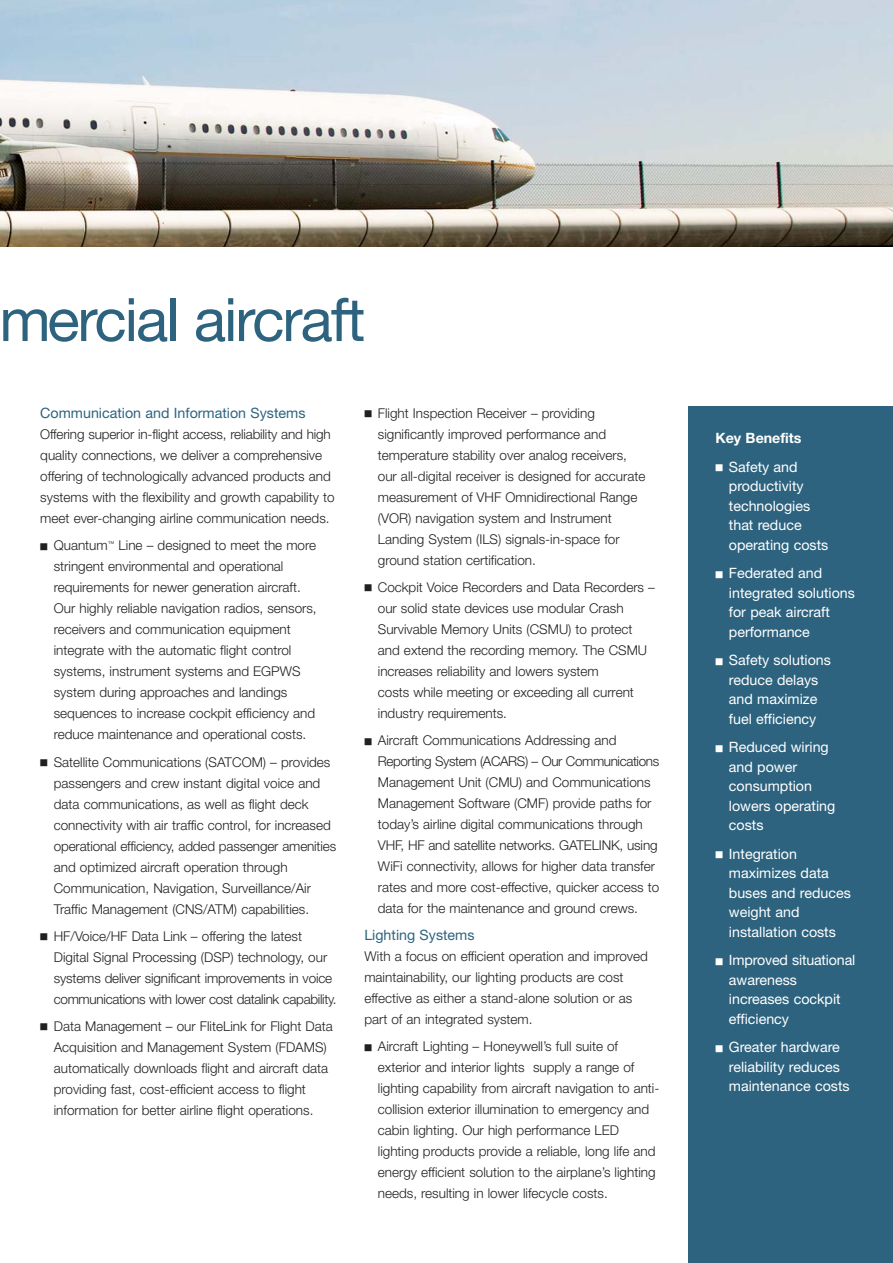
<style>
.page{position:relative;width:893px;height:1263px;background:#fff}
.page>*{position:absolute;margin:0;border:0;box-sizing:border-box;transform-origin:0 0}
.t1{font:60px "Helvetica Neue";letter-spacing:-.035em;color:#2d637f}
.t2{font:14.25px/19.5px "Helvetica Neue";color:#fff}
.t3{font:14.25px "Helvetica Neue";color:#2d637f}
.t4{font:700 14.25px "Helvetica Neue";color:#fff}
.t5{font:300 13.5px/21px "Helvetica Neue";color:#231f20}
</style>
<div class="page">
<div style="left:688px;top:406px;width:204px;height:857px;background:#2d637f"></div>
<img style="left:0;top:0;width:892px;height:247px">
<h1 class="t1" style="left:-1px;top:298px;width:367px">mercial aircraft</h1>
<p class="t3" style="left:40px;top:408px;width:267px">Communication and Information Systems</p>
<p class="t5" style="left:40px;top:425px;width:296px">Offering superior in-flight access, reliability and high quality connections, we deliver a comprehensive offering of technologically advanced products and systems with the flexibility and growth capability to meet ever-changing airline communication needs.</p>
<p class="t5" style="left:54px;top:536px;width:264px;text-indent:-14px">■ Quantum<sup>™</sup> Line – designed to meet the more stringent environmental and operational requirements for newer generation aircraft.<br>Our highly reliable navigation radios, sensors, receivers and communication equipment integrate with the automatic flight control systems, instrument systems and EGPWS system during approaches and landings sequences to increase cockpit efficiency and reduce maintenance and operational costs.</p>
<p class="t5" style="left:54px;top:753px;width:284px;text-indent:-14px">■ Satellite Communications (SATCOM) – provides passengers and crew instant digital voice and data communications, as well as flight deck connectivity with air traffic control, for increased operational efficiency, added passenger amenities and optimized aircraft operation through Communication, Navigation, Surveillance/Air Traffic Management (CNS/ATM) capabilities.</p>
<p class="t5" style="left:54px;top:927px;width:284px;text-indent:-14px">■ HF/Voice/HF Data Link – offering the latest Digital Signal Processing (DSP) technology, our systems deliver significant improvements in voice communications with lower cost datalink capability.</p>
<p class="t5" style="left:54px;top:1017px;width:280px;text-indent:-14px">■ Data Management – our FliteLink for Flight Data Acquisition and Management System (FDAMS) automatically downloads flight and aircraft data providing fast, cost-efficient access to flight information for better airline flight operations.</p>
<p class="t5" style="left:378px;top:404px;width:269px;text-indent:-14px">■ Flight Inspection Receiver – providing significantly improved performance and temperature stability over analog receivers, our all-digital receiver is designed for accurate measurement of VHF Omnidirectional Range (VOR) navigation system and Instrument Landing System (ILS) signals-in-space for ground station certification.</p>
<p class="t5" style="left:378px;top:578px;width:279px;text-indent:-14px">■ Cockpit Voice Recorders and Data Recorders – our solid state devices use modular Crash Survivable Memory Units (CSMU) to protect and extend the recording memory. The CSMU increases reliability and lowers system<br>costs while meeting or exceeding all current industry requirements.</p>
<p class="t5" style="left:378px;top:731px;width:283px;text-indent:-14px">■ Aircraft Communications Addressing and Reporting System (ACARS) – Our Communications Management Unit (CMU) and Communications Management Software (CMF) provide paths for today’s airline digital communications through VHF, HF and satellite networks. GATELINK, using WiFi connectivity, allows for higher data transfer rates and more cost-effective, quicker access to data for the maintenance and ground crews.</p>
<p class="t3" style="left:364px;top:930px;width:112px">Lighting Systems</p>
<p class="t5" style="left:364px;top:947px;width:285px">With a focus on efficient operation and improved maintainability, our lighting products are cost effective as either a stand-alone solution or as part of an integrated system.</p>
<p class="t5" style="left:378px;top:1037px;width:283px;text-indent:-14px">■ Aircraft Lighting – Honeywell’s full suite of exterior and interior lights supply a range of lighting capability from aircraft navigation to anti&shy;collision exterior illumination to emergency and cabin lighting. Our high performance LED lighting products provide a reliable, long life and energy efficient solution to the airplane’s lighting needs, resulting in lower lifecycle costs.</p>
<p class="t4" style="left:715px;top:433px;width:88px">Key Benefits</p>
<p class="t2" style="left:729px;top:458px;width:101px;text-indent:-14px">■ Safety and productivity technologies that reduce operating costs</p>
<p class="t2" style="left:729px;top:565px;width:127px;text-indent:-14px">■ Federated and integrated solutions for peak aircraft performance</p>
<p class="t2" style="left:715px;top:652px;width:117px;text-align:center">■ Safety solutions reduce delays and maximize<br>fuel efficiency</p>
<p class="t2" style="left:729px;top:739px;width:108px;text-indent:-14px">■ Reduced wiring and power consumption lowers operating costs</p>
<p class="t2" style="left:729px;top:845px;width:123px;text-indent:-14px">■ Integration maximizes data buses and reduces weight and installation costs</p>
<p class="t2" style="left:729px;top:952px;width:128px;text-indent:-14px">■ Improved situational awareness increases cockpit efficiency</p>
<p class="t2" style="left:729px;top:1039px;width:122px;text-indent:-14px">■ Greater hardware reliability reduces maintenance costs</p>
</div>
